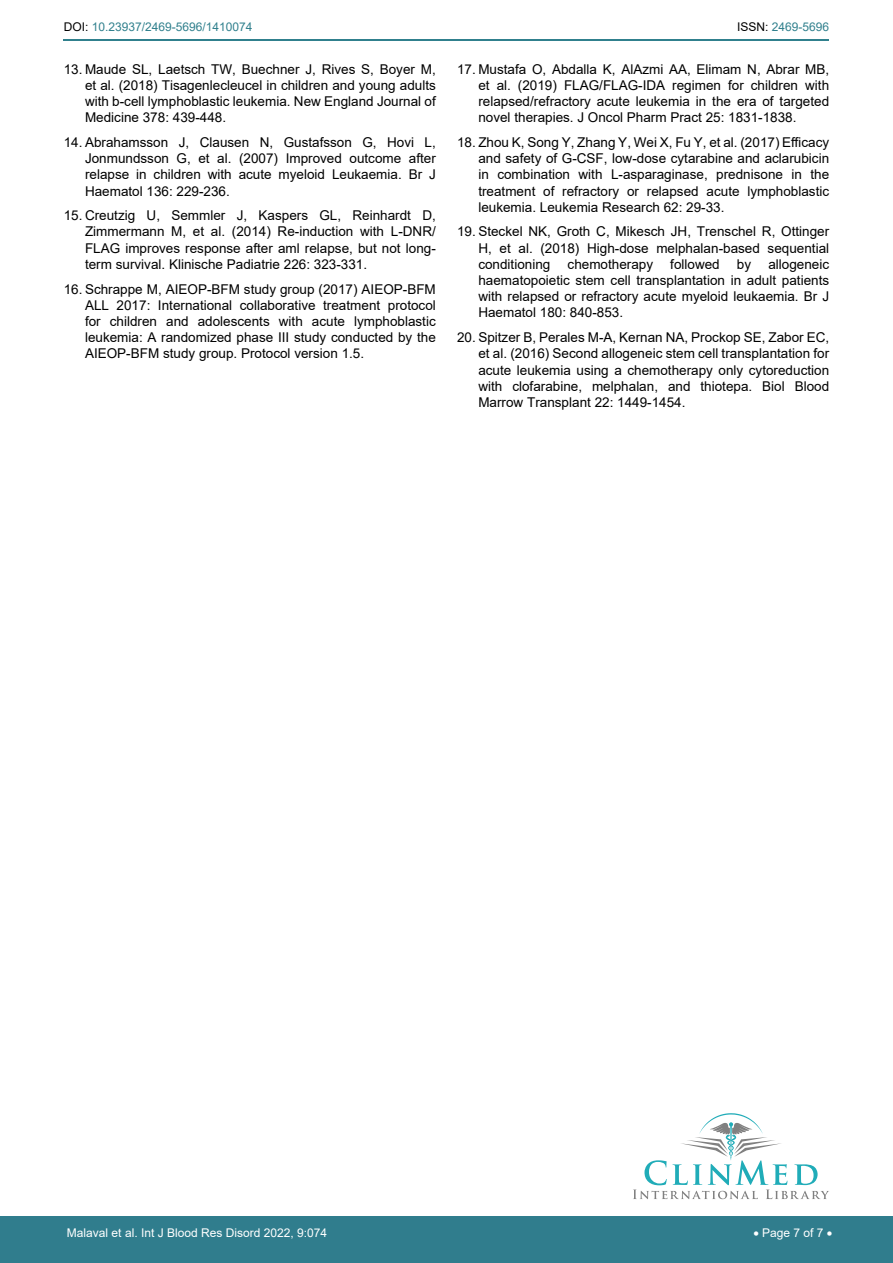
<style>
.page{position:relative;width:893px;height:1263px;background:#fff}
.page>*{position:absolute;margin:0;border:0;box-sizing:border-box;transform-origin:0 0}
.t1{font:13.5px/16.2px "Arial";color:#000;text-align:justify}
.t2{font:12px "Arial";color:#fff}
.t3{font:12px "Arial";color:#30808d}
.s1{color:#000}
</style>
<div class="page">
<hr style="left:64px;top:40px;width:765px;height:1px;background:#30808d">
<div style="left:0;top:1217px;width:893px;height:46px;background:#307d8d"></div>
<svg style="left:633px;top:1113px;width:196px;height:86px"></svg>
<p class="t3" style="left:64px;top:19px;width:190px"><span class="s1">DOI:</span> 10.23937/2469-5696/1410074</p>
<p class="t3" style="left:737px;top:19px;width:94px"><span class="s1">ISSN:</span> 2469-5696</p>
<p class="t1" style="left:85px;top:61px;width:352px;text-indent:-21px">13. Maude SL, Laetsch TW, Buechner J, Rives S, Boyer M, et al. (2018) Tisagenlecleucel in children and young adults with b-cell lymphoblastic leukemia. New England Journal of Medicine 378: 439-448.</p>
<p class="t1" style="left:85px;top:134px;width:352px;text-indent:-21px">14. Abrahamsson J, Clausen N, Gustafsson G, Hovi L, Jonmundsson G, et al. (2007) Improved outcome after relapse in children with acute myeloid Leukaemia. Br J Haematol 136: 229-236.</p>
<p class="t1" style="left:85px;top:207px;width:352px;text-indent:-21px">15. Creutzig U, Semmler J, Kaspers GL, Reinhardt D, Zimmermann M, et al. (2014) Re-induction with L-DNR/ FLAG improves response after aml relapse, but not long&shy;term survival. Klinische Padiatrie 226: 323-331.</p>
<p class="t1" style="left:85px;top:281px;width:352px;text-indent:-21px">16. Schrappe M, AIEOP-BFM study group (2017) AIEOP-BFM ALL 2017: International collaborative treatment protocol for children and adolescents with acute lymphoblastic leukemia: A randomized phase III study conducted by the AIEOP-BFM study group. Protocol version 1.5.</p>
<p class="t1" style="left:478px;top:61px;width:352px;text-indent:-21px">17. Mustafa O, Abdalla K, AlAzmi AA, Elimam N, Abrar MB, et al. (2019) FLAG/FLAG-IDA regimen for children with relapsed/refractory acute leukemia in the era of targeted novel therapies. J Oncol Pharm Pract 25: 1831-1838.</p>
<p class="t1" style="left:478px;top:134px;width:352px;text-indent:-21px">18. Zhou K, Song Y, Zhang Y, Wei X, Fu Y, et al. (2017) Efficacy and safety of G-CSF, low-dose cytarabine and aclarubicin in combination with L-asparaginase, prednisone in the treatment of refractory or relapsed acute lymphoblastic leukemia. Leukemia Research 62: 29-33.</p>
<p class="t1" style="left:478px;top:223px;width:352px;text-indent:-21px">19. Steckel NK, Groth C, Mikesch JH, Trenschel R, Ottinger H, et al. (2018) High-dose melphalan-based sequential conditioning</p>
<p class="t1" style="left:568px;top:256px;width:87px">chemotherapy</p>
<p class="t1" style="left:670px;top:256px;width:51px">followed</p>
<p class="t1" style="left:737px;top:256px;width:16px">by</p>
<p class="t1" style="left:478px;top:256px;width:352px;text-indent:290px">allogeneic haematopoietic stem cell transplantation in adult patients with relapsed or refractory acute myeloid leukaemia. Br J Haematol 180: 840-853.</p>
<p class="t1" style="left:478px;top:329px;width:352px;text-indent:-21px">20. Spitzer B, Perales M-A, Kernan NA, Prockop SE, Zabor EC, et al. (2016) Second allogeneic stem cell transplantation for acute leukemia using a chemotherapy only cytoreduction with clofarabine, melphalan, and thiotepa. Biol Blood Marrow Transplant 22: 1449-1454.</p>
<p class="t2" style="left:67px;top:1225px;width:262px">Malaval et al. Int J Blood Res Disord 2022, 9:074</p>
<p class="t2" style="left:754px;top:1225px;width:80px">• Page 7 of 7 •</p>
</div>
